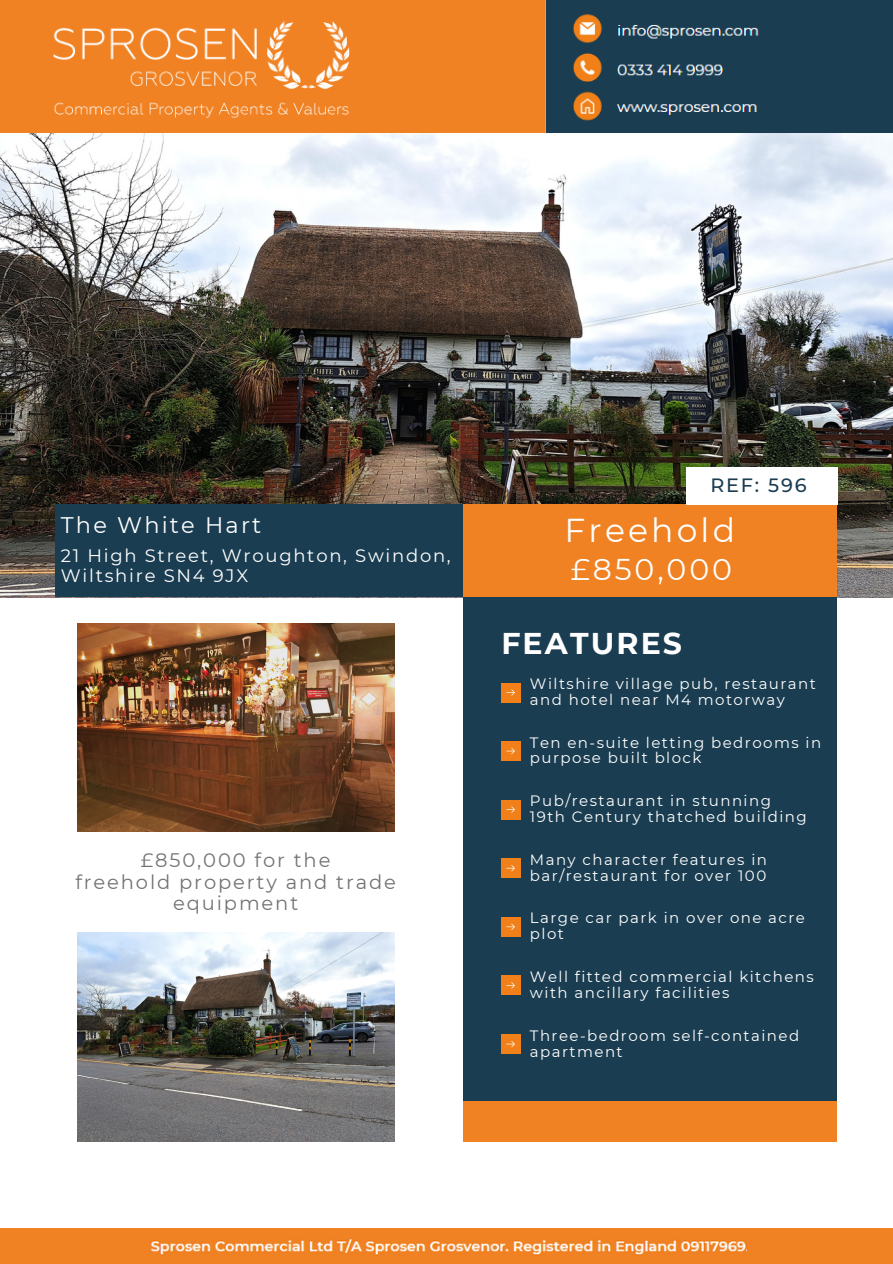
<style>
.page{position:relative;width:893px;height:1264px;background:#fff}
.page>*{position:absolute;margin:0;border:0;box-sizing:border-box;transform-origin:0 0}
.t1{font:33px "Montserrat";letter-spacing:.095em;color:#fff}
.t2{font:700 30px "Montserrat";letter-spacing:.07em;color:#fff}
.t3{font:30px "Montserrat";letter-spacing:.095em;color:#fff}
.t4{font:22.5px "Montserrat";letter-spacing:.095em;color:#fff}
.t5{font:19.5px/21.3px "Montserrat";letter-spacing:.095em;color:#737373;text-align:center}
.t6{font:500 19.2px "Montserrat";letter-spacing:.095em;color:#1a3d51}
.t7{font:18px/19.2px "Montserrat";letter-spacing:.095em;color:#fff}
.t8{font:15px/15.8px "Montserrat";letter-spacing:.095em;color:#fff}
</style>
<div class="page">
<img style="left:0;top:0;width:892px;height:597px">
<div style="left:55px;top:504px;width:407px;height:93px;background:#1a3d51"></div>
<div style="left:463px;top:504px;width:373px;height:93px;background:#f08223"></div>
<img style="left:77px;top:623px;width:317px;height:208px">
<img style="left:77px;top:933px;width:317px;height:208px">
<img style="left:686px;top:467px;width:151px;height:37px">
<div style="left:0;top:1227px;width:892px;height:36px;background:#f08223"></div>
<img style="left:150px;top:1239px;width:596px;height:17px">
<div style="left:463px;top:597px;width:373px;height:544px;background:#1a3d51"></div>
<div style="left:501px;top:683px;width:19px;height:19px;background:#f08017"></div>
<svg style="left:506px;top:689px;width:9px;height:6px"></svg>
<div style="left:501px;top:741px;width:19px;height:19px;background:#f08017"></div>
<svg style="left:506px;top:748px;width:9px;height:6px"></svg>
<div style="left:501px;top:800px;width:19px;height:19px;background:#f08017"></div>
<svg style="left:506px;top:806px;width:9px;height:6px"></svg>
<div style="left:501px;top:858px;width:19px;height:19px;background:#f08017"></div>
<svg style="left:506px;top:865px;width:9px;height:6px"></svg>
<div style="left:501px;top:1034px;width:19px;height:19px;background:#f08017"></div>
<svg style="left:506px;top:1041px;width:9px;height:6px"></svg>
<div style="left:501px;top:917px;width:19px;height:19px;background:#f08017"></div>
<svg style="left:506px;top:923px;width:9px;height:7px"></svg>
<div style="left:501px;top:975px;width:19px;height:20px;background:#f08017"></div>
<svg style="left:506px;top:982px;width:9px;height:6px"></svg>
<div style="left:463px;top:1101px;width:373px;height:41px;background:#f08223"></div>
<h4 class="t4" style="left:61px;top:511px;width:202px">The White Hart</h4>
<h2 class="t7" style="left:61px;top:546px;width:391px">21 High Street, Wroughton, Swindon,<br>Wiltshire SN4 9JX</h2>
<h1 class="t5" style="left:75px;top:849px;width:322px">£850,000 for the<br>freehold property and trade equipment</h1>
<h5 class="t6" style="left:710px;top:473px;width:98px">REF: 596</h5>
<h2 class="t1" style="left:564px;top:510px;width:172px">Freehold</h2>
<h5 class="t3" style="left:570px;top:550px;width:163px">£850,000</h5>
<p class="t2" style="left:501px;top:625px;width:182px">FEATURES</p>
<p class="t8" style="left:530px;top:676px;width:287px">Wiltshire village pub, restaurant and hotel near M4 motorway</p>
<p class="t8" style="left:530px;top:734px;width:293px">Ten en-suite letting bedrooms in purpose built block</p>
<p class="t8" style="left:530px;top:793px;width:278px">Pub/restaurant in stunning<br>19th Century thatched building</p>
<p class="t8" style="left:530px;top:851px;width:238px">Many character features in bar/restaurant for over 100</p>
<p class="t8" style="left:530px;top:910px;width:276px">Large car park in over one acre plot</p>
<p class="t8" style="left:530px;top:968px;width:285px">Well fitted commercial kitchens with ancillary facilities</p>
<p class="t8" style="left:530px;top:1027px;width:271px">Three-bedroom self-contained apartment</p>
</div>
